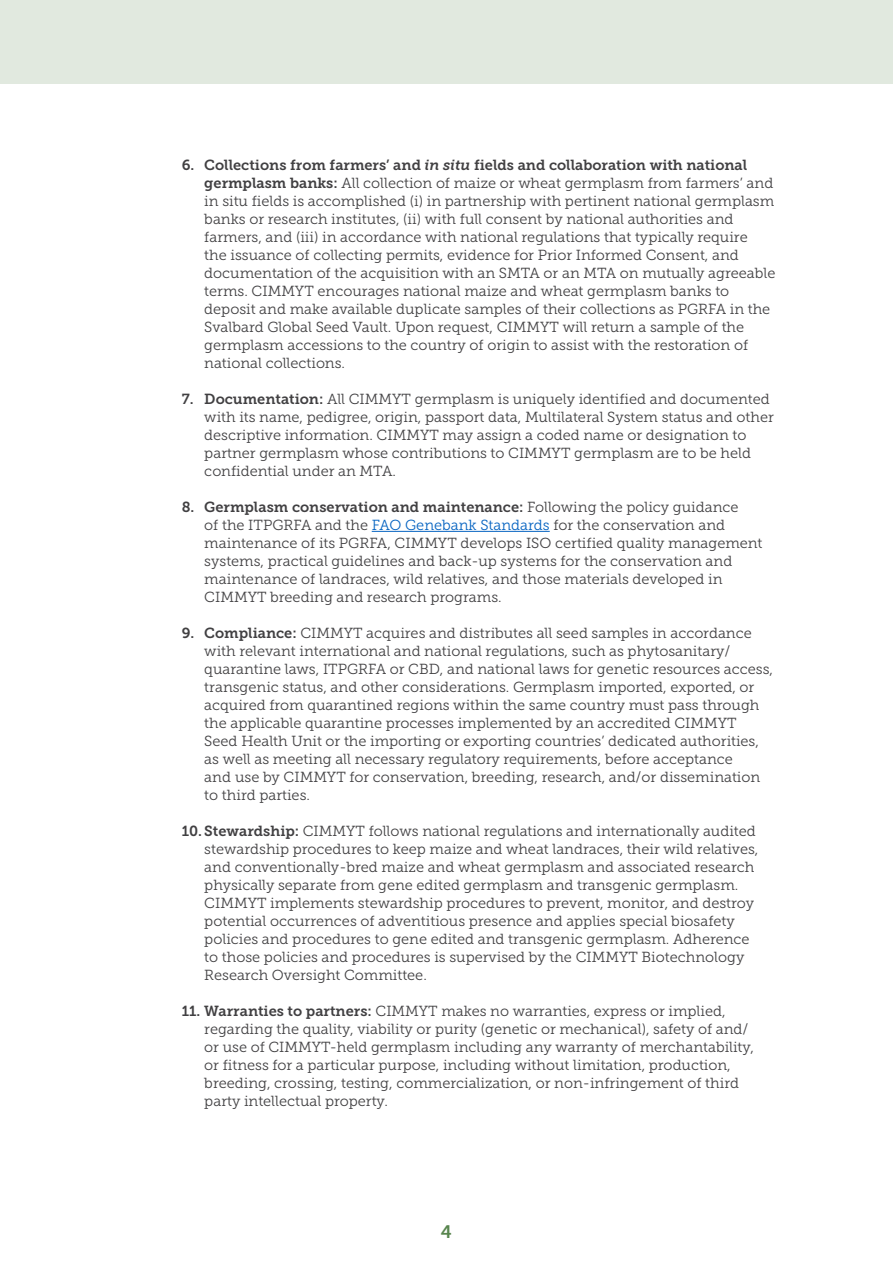
<style>
.page{position:relative;width:893px;height:1263px;background:#fff}
.page>*{position:absolute;margin:0;border:0;box-sizing:border-box;transform-origin:0 0}
.t1{font:18px "Museo Slab 700";color:#58854e}
.t2{font:14.55px/18px "Museo Slab 300";color:#414042}
.t3{font:14.55px "Museo Slab 700";color:#414042}
.s1{font-style:italic}
.s2{font-family:"Museo Slab 700"}
.s3{font-family:"Museo Slab 300"}
.s4{color:#0563c1}
</style>
<div class="page">
<div style="left:0;top:0;width:893px;height:84px;background:#e1e9df"></div>
<hr style="left:372px;top:531px;width:178px;height:1px;background:#0563c1">
<p class="t3" style="left:182px;top:157px;width:567px">6. Collections from farmers’ and <span class="s1">in situ</span> fields and collaboration with national</p>
<p class="t2" style="left:204px;top:174px;width:573px"><span class="s2">germplasm banks:</span> All collection of maize or wheat germplasm from farmers’ and in situ fields is accomplished (i) in partnership with pertinent national germplasm banks or research institutes, (ii) with full consent by national authorities and farmers, and (iii) in accordance with national regulations that typically require<br>the issuance of collecting permits, evidence for Prior Informed Consent, and documentation of the acquisition with an SMTA or an MTA on mutually agreeable terms. CIMMYT encourages national maize and wheat germplasm banks to deposit and make available duplicate samples of their collections as PGRFA in the Svalbard Global Seed Vault. Upon request, CIMMYT will return a sample of the germplasm accessions to the country of origin to assist with the restoration of national collections.</p>
<p class="t2" style="left:204px;top:390px;width:571px;text-indent:-22px"><span class="s2">7. Documentation:</span> All CIMMYT germplasm is uniquely identified and documented with its name, pedigree, origin, passport data, Multilateral System status and other descriptive information. CIMMYT may assign a coded name or designation to partner germplasm whose contributions to CIMMYT germplasm are to be held confidential under an MTA.</p>
<p class="t3" style="left:182px;top:499px;width:558px">8. Germplasm conservation and maintenance: <span class="s3">Following the policy guidance</span></p>
<p class="t2" style="left:204px;top:516px;width:560px">of the ITPGRFA and the <span class="s4">FAO Genebank Standards</span> for the conservation and maintenance of its PGRFA, CIMMYT develops ISO certified quality management systems, practical guidelines and back-up systems for the conservation and maintenance of landraces, wild relatives, and those materials developed in CIMMYT breeding and research programs.</p>
<p class="t2" style="left:204px;top:624px;width:570px;text-indent:-22px"><span class="s2">9. Compliance:</span> CIMMYT acquires and distributes all seed samples in accordance with relevant international and national regulations, such as phytosanitary/ quarantine laws, ITPGRFA or CBD, and national laws for genetic resources access, transgenic status, and other considerations. Germplasm imported, exported, or acquired from quarantined regions within the same country must pass through the applicable quarantine processes implemented by an accredited CIMMYT Seed Health Unit or the importing or exporting countries’ dedicated authorities, as well as meeting all necessary regulatory requirements, before acceptance<br>and use by CIMMYT for conservation, breeding, research, and/or dissemination to third parties.</p>
<p class="t2" style="left:204px;top:822px;width:556px;text-indent:-22px"><span class="s2">10. Stewardship:</span> CIMMYT follows national regulations and internationally audited stewardship procedures to keep maize and wheat landraces, their wild relatives, and conventionally-bred maize and wheat germplasm and associated research physically separate from gene edited germplasm and transgenic germplasm.<br>CIMMYT implements stewardship procedures to prevent, monitor, and destroy potential occurrences of adventitious presence and applies special biosafety policies and procedures to gene edited and transgenic germplasm. Adherence to those policies and procedures is supervised by the CIMMYT Biotechnology Research Oversight Committee.</p>
<p class="t2" style="left:204px;top:1002px;width:551px;text-indent:-22px"><span class="s2">11. Warranties to partners:</span> CIMMYT makes no warranties, express or implied, regarding the quality, viability or purity (genetic or mechanical), safety of and/ or use of CIMMYT-held germplasm including any warranty of merchantability, or fitness for a particular purpose, including without limitation, production, breeding, crossing, testing, commercialization, or non-infringement of third party intellectual property.</p>
<p class="t1" style="left:441px;top:1221px;width:13px">4</p>
</div>
